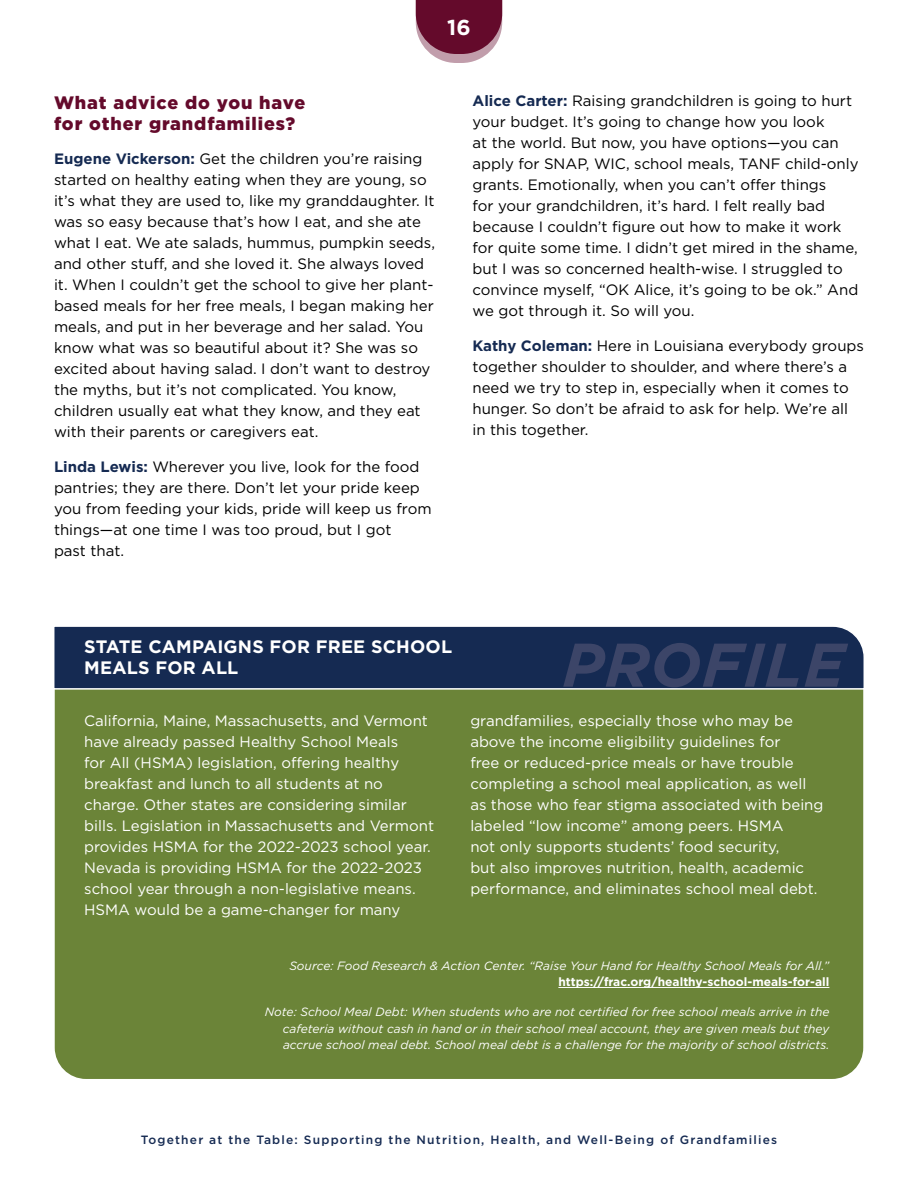
<style>
.page{position:relative;width:918px;height:1188px;background:#fff}
.page>*{position:absolute;margin:0;border:0;box-sizing:border-box;transform-origin:0 0}
.t1{font:italic 700 61.5px "Gotham";letter-spacing:.01em;color:#3c4568}
.t2{font:700 21.6px "Gotham";color:#fff}
.t3{font:900 18px/21px "Gotham";letter-spacing:.05em;color:#640a2b}
.t4{font:700 18px/21px "Gotham";letter-spacing:.01em;color:#fff}
.t5{font:15px/21px "Gotham";color:#000}
.t6{font:15px/21px "Gotham";color:#fff}
.t7{font:italic 12px/16.5px "Gotham";color:#fff;text-align:justify}
.t8{font:500 12px "Gotham";letter-spacing:.1em;color:#152a52}
.t9{font:700 12px "Gotham";color:#fff}
.s1{font-weight:700;color:#152a52}
</style>
<div class="page">
<svg style="left:416px;top:0;width:86px;height:63px;background:#853e58"></svg>
<div style="left:55px;top:690px;width:808px;height:389px;background:#6b8438"></div>
<div style="left:54px;top:626px;width:810px;height:64px;background:#152a52"></div>
<hr style="left:558px;top:987px;width:271px;height:1px;background:#fff">
<h2 class="t2" style="left:447px;top:13px;width:25px">16</h2>
<p class="t3" style="left:54px;top:92px;width:253px">What advice do you have for other grandfamilies?</p>
<p class="t5" style="left:54px;top:148px;width:383px"><span class="s1">Eugene Vickerson:</span> Get the children you’re raising started on healthy eating when they are young, so it’s what they are used to, like my granddaughter. It was so easy because that’s how I eat, and she ate what I eat. We ate salads, hummus, pumpkin seeds, and other stuff, and she loved it. She always loved it. When I couldn’t get the school to give her plant&shy;based meals for her free meals, I began making her meals, and put in her beverage and her salad. You know what was so beautiful about it? She was so excited about having salad. I don’t want to destroy the myths, but it’s not complicated. You know, children usually eat what they know, and they eat with their parents or caregivers eat.</p>
<p class="t5" style="left:54px;top:456px;width:379px"><span class="s1">Linda Lewis:</span> Wherever you live, look for the food pantries; they are there. Don’t let your pride keep you from feeding your kids, pride will keep us from things—at one time I was too proud, but I got<br>past that.</p>
<p class="t5" style="left:472px;top:90px;width:388px"><span class="s1">Alice Carter:</span> Raising grandchildren is going to hurt your budget. It’s going to change how you look<br>at the world. But now, you have options—you can apply for SNAP, WIC, school meals, TANF child-only grants. Emotionally, when you can’t offer things<br>for your grandchildren, it’s hard. I felt really bad because I couldn’t figure out how to make it work for quite some time. I didn’t get mired in the shame, but I was so concerned health-wise. I struggled to convince myself, “OK Alice, it’s going to be ok.” And we got through it. So will you.</p>
<p class="t5" style="left:472px;top:335px;width:393px"><span class="s1">Kathy Coleman:</span> Here in Louisiana everybody groups together shoulder to shoulder, and where there’s a need we try to step in, especially when it comes to hunger. So don’t be afraid to ask for help. We’re all in this together.</p>
<p class="t4" style="left:84px;top:636px;width:369px">STATE CAMPAIGNS FOR FREE SCHOOL<br>MEALS FOR ALL</p>
<h1 class="t1" style="left:563px;top:624px;width:284px">PROFILE</h1>
<p class="t6" style="left:84px;top:710px;width:351px">California, Maine, Massachusetts, and Vermont have already passed Healthy School Meals<br>for All (HSMA) legislation, offering healthy breakfast and lunch to all students at no charge. Other states are considering similar bills. Legislation in Massachusetts and Vermont provides HSMA for the 2022-2023 school year.<br>Nevada is providing HSMA for the 2022-2023 school year through a non-legislative means.<br>HSMA would be a game-changer for many</p>
<p class="t6" style="left:470px;top:710px;width:355px">grandfamilies, especially those who may be above the income eligibility guidelines for<br>free or reduced-price meals or have trouble completing a school meal application, as well as those who fear stigma associated with being labeled “low income” among peers. HSMA<br>not only supports students’ food security,<br>but also improves nutrition, health, academic performance, and eliminates school meal debt.</p>
<p class="t7" style="left:289px;top:957px;width:542px">Source: Food Research &amp; Action Center. “Raise Your Hand for Healthy School Meals for All.”</p>
<p class="t9" style="left:558px;top:974px;width:273px">https://frac.org/healthy-school-meals-for-all</p>
<p class="t7" style="left:283px;top:1004px;width:548px;text-indent:-18px">Note: School Meal Debt: When students who are not certified for free school meals arrive in the cafeteria without cash in hand or in their school meal account, they are given meals but they accrue school meal debt. School meal debt is a challenge for the majority of school districts.</p>
<p class="t8" style="left:141px;top:1132px;width:638px">Together at the Table: Supporting the Nutrition, Health, and Well-Being of Grandfamilies</p>
</div>
